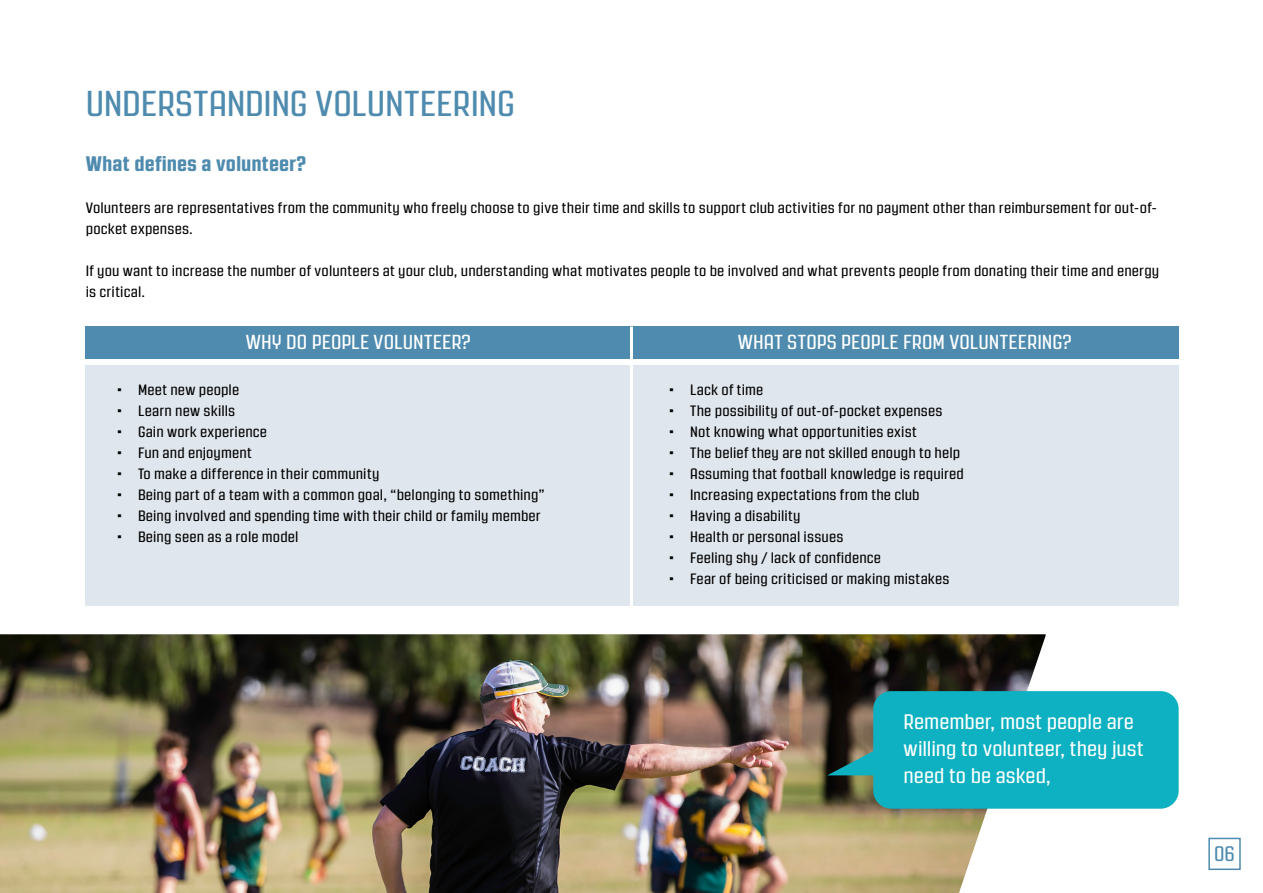
<style>
.page{position:relative;width:1263px;height:893px;background:#fff}
.page>*{position:absolute;margin:0;border:0;box-sizing:border-box;transform-origin:0 0}
.t1{font:36px "Revolution Gothic";letter-spacing:-.005em;color:#4e8bae;scale:1.1 1}
.t2{font:21px/27px "Revolution Gothic";color:#fff;scale:1.1 1}
.t3{font:800 21px "Revolution Gothic";color:#4e8bae;scale:1.1 1}
.t4{font:21px "Revolution Gothic";color:#4e8bae;scale:1.1 1}
.t5{font:20.25px "Revolution Gothic";letter-spacing:.01em;color:#fff;scale:1.1 1}
.t6{font:15px/21px "Revolution Gothic";letter-spacing:.01em;color:#000;scale:1.1 1}
</style>
<div class="page">
<img style="left:0;top:634px;width:1046px;height:259px">
<div style="left:1208px;top:838px;width:33px;height:32px;border:2px solid #4e8bae"></div>
<div style="left:85px;top:327px;width:1094px;height:32px;background:#4e8bae"></div>
<div style="left:85px;top:365px;width:1094px;height:240px;background:#e0e6ed"></div>
<hr style="left:630px;top:327px;width:3px;height:281px;background:#fff">
<div style="left:873px;top:691px;width:306px;height:118px;background:#0db1c1;border-radius:18px"></div>
<svg style="left:827px;top:747px;width:47px;height:28px"></svg>
<p class="t1" style="left:86px;top:84px;width:392px">UNDERSTANDING VOLUNTEERING</p>
<p class="t3" style="left:86px;top:152px;width:202px">What defines a volunteer?</p>
<p class="t6" style="left:86px;top:197px;width:975px">Volunteers are representatives from the community who freely choose to give their time and skills to support club activities for no payment other than reimbursement for out-of&shy;pocket expenses.</p>
<p class="t6" style="left:86px;top:260px;width:977px">If you want to increase the number of volunteers at your club, understanding what motivates people to be involved and what prevents people from donating their time and energy is critical.</p>
<p class="t5" style="left:246px;top:332px;width:206px">WHY DO PEOPLE VOLUNTEER?</p>
<p class="t5" style="left:738px;top:332px;width:305px">WHAT STOPS PEOPLE FROM VOLUNTEERING?</p>
<p class="t6" style="left:116px;top:379px;width:114px">• Meet new people</p>
<p class="t6" style="left:116px;top:400px;width:110px">• Learn new skills</p>
<p class="t6" style="left:116px;top:421px;width:139px">• Gain work experience</p>
<p class="t6" style="left:116px;top:442px;width:125px">• Fun and enjoyment</p>
<p class="t6" style="left:116px;top:463px;width:241px">• To make a difference in their community</p>
<p class="t6" style="left:116px;top:484px;width:392px">• Being part of a team with a common goal, “belonging to something”</p>
<p class="t6" style="left:116px;top:505px;width:388px">• Being involved and spending time with their child or family member</p>
<p class="t6" style="left:116px;top:526px;width:168px">• Being seen as a role model</p>
<p class="t6" style="left:668px;top:379px;width:89px">• Lack of time</p>
<p class="t6" style="left:668px;top:400px;width:251px">• The possibility of out-of-pocket expenses</p>
<p class="t6" style="left:668px;top:421px;width:228px">• Not knowing what opportunities exist</p>
<p class="t6" style="left:668px;top:442px;width:267px">• The belief they are not skilled enough to help</p>
<p class="t6" style="left:668px;top:463px;width:271px">• Assuming that football knowledge is required</p>
<p class="t6" style="left:668px;top:484px;width:231px">• Increasing expectations from the club</p>
<p class="t6" style="left:668px;top:505px;width:122px">• Having a disability</p>
<p class="t6" style="left:668px;top:526px;width:161px">• Health or personal issues</p>
<p class="t6" style="left:668px;top:547px;width:196px">• Feeling shy / lack of confidence</p>
<p class="t6" style="left:668px;top:568px;width:258px">• Fear of being criticised or making mistakes</p>
<p class="t2" style="left:904px;top:708px;width:220px">Remember, most people are willing to volunteer, they just need to be asked,</p>
<p class="t4" style="left:1214px;top:842px;width:20px">06</p>
</div>
